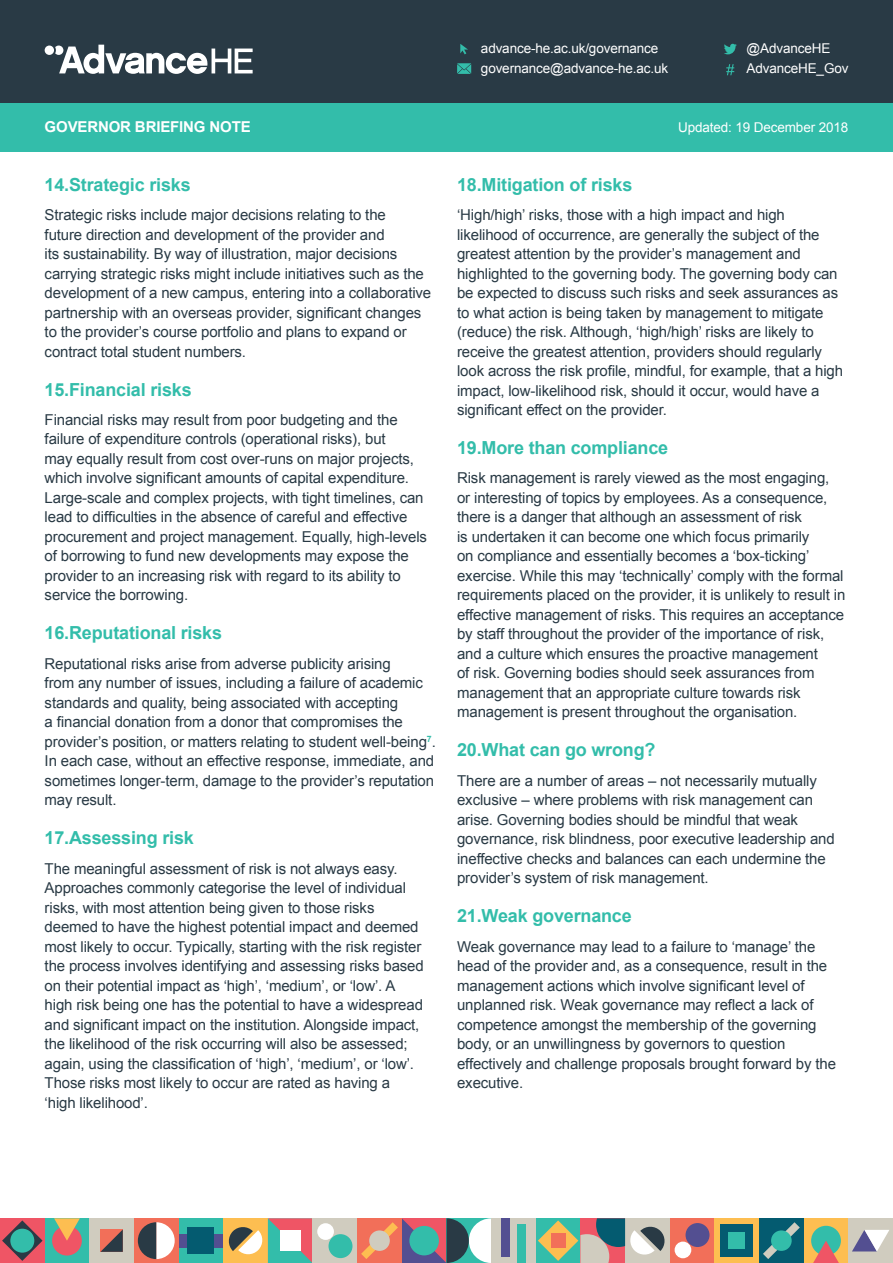
<style>
.page{position:relative;width:893px;height:1263px;background:#fff}
.page>*{position:absolute;margin:0;border:0;box-sizing:border-box;transform-origin:0 0}
.t1{font:700 18px "Arial";letter-spacing:-.01em;color:#33bdaa}
.t2{font:15px/19.5px "Arial";letter-spacing:-.01em;color:#293a45}
.t3{font:700 15px "Arial";letter-spacing:-.01em;color:#fff}
.t4{font:13.5px/19.5px "Arial";letter-spacing:-.01em;color:#fff}
</style>
<div class="page">
<div style="left:0;top:0;width:893px;height:113px;background:#293a45"></div>
<div style="left:0;top:103px;width:893px;height:49px;background:#33bdaa"></div>
<div style="left:804px;top:1218px;width:44px;height:45px;background:#fdbe51"></div>
<div style="left:811px;top:1226px;width:30px;height:29px;background:#33bdaa;border-radius:50%"></div>
<svg style="left:813px;top:1241px;width:26px;height:22px"></svg>
<div style="left:45px;top:1218px;width:44px;height:45px;background:#33bdaa"></div>
<div style="left:52px;top:1226px;width:30px;height:29px;background:#ef5565;border-radius:50%"></div>
<svg style="left:54px;top:1218px;width:26px;height:23px"></svg>
<div style="left:848px;top:1218px;width:45px;height:45px;background:#d0ccbf"></div>
<svg style="left:852px;top:1230px;width:37px;height:21px"></svg>
<div style="left:536px;top:1218px;width:44px;height:45px;background:#33bdaa"></div>
<div style="left:89px;top:1218px;width:45px;height:45px;background:#d0ccbf"></div>
<svg style="left:100px;top:1229px;width:23px;height:23px"></svg>
<div style="left:759px;top:1218px;width:45px;height:45px;background:#045b70"></div>
<svg style="left:763px;top:1222px;width:37px;height:37px"></svg>
<div style="left:771px;top:1230px;width:21px;height:21px;background:#33bdaa;border-radius:50%"></div>
<div style="left:223px;top:1218px;width:45px;height:45px;background:#fdbe51"></div>
<div style="left:670px;top:1218px;width:44px;height:45px;background:#f26f59"></div>
<div style="left:685px;top:1223px;width:24px;height:24px;background:#534f91;border-radius:50%"></div>
<div style="left:675px;top:1241px;width:16px;height:17px;background:#fff;border-radius:50%"></div>
<svg style="left:228px;top:1218px;width:85px;height:45px"></svg>
<div style="left:280px;top:1230px;width:20px;height:21px;background:#fff"></div>
<div style="left:313px;top:1218px;width:44px;height:45px;background:#d0ccbf"></div>
<div style="left:328px;top:1234px;width:24px;height:24px;background:#33bdaa;border-radius:50%"></div>
<div style="left:317px;top:1223px;width:17px;height:17px;background:#fff;border-radius:50%"></div>
<div style="left:625px;top:1218px;width:45px;height:45px;background:#d0ccbf"></div>
<div style="left:714px;top:1218px;width:45px;height:45px;background:#fdbe51"></div>
<div style="left:721px;top:1224px;width:32px;height:33px;background:#045b70"></div>
<div style="left:729px;top:1232px;width:16px;height:17px;background:#33bdaa"></div>
<div style="left:357px;top:1218px;width:45px;height:45px;background:#f26f59"></div>
<svg style="left:361px;top:1218px;width:130px;height:45px"></svg>
<div style="left:369px;top:1230px;width:21px;height:21px;background:#d0ccbf;border-radius:50%"></div>
<div style="left:491px;top:1218px;width:45px;height:45px;background:#d0ccbf"></div>
<div style="left:501px;top:1218px;width:8px;height:39px;background:#534f91"></div>
<div style="left:517px;top:1224px;width:9px;height:39px;background:#33bdaa"></div>
<svg style="left:538px;top:1218px;width:127px;height:45px"></svg>
<div style="left:0;top:1218px;width:45px;height:45px;background:#ef5565"></div>
<svg style="left:2px;top:1220px;width:41px;height:41px"></svg>
<div style="left:10px;top:1229px;width:24px;height:23px;background:#33bdaa;border-radius:50%"></div>
<div style="left:179px;top:1218px;width:44px;height:45px;background:#33bdaa"></div>
<div style="left:179px;top:1234px;width:44px;height:13px;background:#534f91"></div>
<div style="left:188px;top:1227px;width:26px;height:27px;background:#045b70"></div>
<div style="left:134px;top:1218px;width:45px;height:45px;background:#f26f59"></div>
<svg style="left:138px;top:1222px;width:37px;height:37px"></svg>
<svg style="left:55px;top:45px;width:198px;height:29px"></svg>
<div style="left:45px;top:46px;width:9px;height:9px;background:#fff;border-radius:50%"></div>
<svg style="left:460px;top:44px;width:8px;height:10px"></svg>
<svg style="left:457px;top:63px;width:14px;height:11px"></svg>
<svg style="left:726px;top:64px;width:8px;height:11px"></svg>
<svg style="left:724px;top:44px;width:13px;height:10px"></svg>
<p class="t4" style="left:481px;top:39px;width:189px">advance-he.ac.uk/governance governance@advance-he.ac.uk</p>
<p class="t4" style="left:747px;top:39px;width:85px">@AdvanceHE</p>
<p class="t4" style="left:747px;top:58px;width:103px">AdvanceHE_Gov</p>
<p class="t3" style="left:45px;top:117px;width:208px">GOVERNOR BRIEFING NOTE</p>
<p class="t4" style="left:678px;top:118px;width:172px">Updated: 19 December 2018</p>
<p class="t1" style="left:45px;top:173px;width:148px">14.Strategic risks</p>
<p class="t2" style="left:45px;top:205px;width:388px">Strategic risks include major decisions relating to the<br>future direction and development of the provider and<br>its sustainability. By way of illustration, major decisions carrying strategic risks might include initiatives such as the development of a new campus, entering into a collaborative partnership with an overseas provider, significant changes to the provider’s course portfolio and plans to expand or contract total student numbers.</p>
<p class="t1" style="left:45px;top:377px;width:149px">15.Financial risks</p>
<p class="t2" style="left:45px;top:410px;width:384px">Financial risks may result from poor budgeting and the failure of expenditure controls (operational risks), but<br>may equally result from cost over-runs on major projects, which involve significant amounts of capital expenditure.<br>Large-scale and complex projects, with tight timelines, can lead to difficulties in the absence of careful and effective procurement and project management. Equally, high-levels of borrowing to fund new developments may expose the provider to an increasing risk with regard to its ability to service the borrowing.</p>
<p class="t1" style="left:45px;top:621px;width:179px">16.Reputational risks</p>
<p class="t2" style="left:45px;top:654px;width:393px">Reputational risks arise from adverse publicity arising<br>from any number of issues, including a failure of academic standards and quality, being associated with accepting<br>a financial donation from a donor that compromises the provider’s position, or matters relating to student well-being<sup>7</sup>.<br>In each case, without an effective response, immediate, and sometimes longer-term, damage to the provider’s reputation may result.</p>
<p class="t1" style="left:45px;top:826px;width:151px">17.Assessing risk</p>
<p class="t2" style="left:45px;top:859px;width:363px">The meaningful assessment of risk is not always easy.<br>Approaches commonly categorise the level of individual risks, with most attention being given to those risks</p>
<p class="t2" style="left:45px;top:917px;width:381px">deemed to have the highest potential impact and deemed most likely to occur. Typically, starting with the risk register the process involves identifying and assessing risks based on their potential impact as ‘high’, ‘medium’, or ‘low’. A</p>
<p class="t2" style="left:45px;top:995px;width:380px">high risk being one has the potential to have a widespread and significant impact on the institution. Alongside impact, the likelihood of the risk occurring will also be assessed; again, using the classification of ‘high’, ‘medium’, or ‘low’.<br>Those risks most likely to occur are rated as having a</p>
<p class="t2" style="left:45px;top:1093px;width:105px">‘high likelihood’.</p>
<p class="t1" style="left:457px;top:173px;width:177px">18.Mitigation of risks</p>
<p class="t2" style="left:457px;top:205px;width:388px">‘High/high’ risks, those with a high impact and high likelihood of occurrence, are generally the subject of the greatest attention by the provider’s management and highlighted to the governing body. The governing body can be expected to discuss such risks and seek assurances as to what action is being taken by management to mitigate (reduce) the risk. Although, ‘high/high’ risks are likely to receive the greatest attention, providers should regularly look across the risk profile, mindful, for example, that a high impact, low-likelihood risk, should it occur, would have a significant effect on the provider.</p>
<p class="t1" style="left:457px;top:436px;width:213px">19.More than compliance</p>
<p class="t2" style="left:457px;top:469px;width:390px">Risk management is rarely viewed as the most engaging, or interesting of topics by employees. As a consequence, there is a danger that although an assessment of risk<br>is undertaken it can become one which focus primarily<br>on compliance and essentially becomes a ‘box-ticking’ exercise. While this may ‘technically’ comply with the formal requirements placed on the provider, it is unlikely to result in effective management of risks. This requires an acceptance by staff throughout the provider of the importance of risk, and a culture which ensures the proactive management<br>of risk. Governing bodies should seek assurances from management that an appropriate culture towards risk management is present throughout the organisation.</p>
<p class="t1" style="left:457px;top:738px;width:200px">20.What can go wrong?</p>
<p class="t2" style="left:457px;top:771px;width:379px">There are a number of areas – not necessarily mutually exclusive – where problems with risk management can arise. Governing bodies should be mindful that weak governance, risk blindness, poor executive leadership and ineffective checks and balances can each undermine the provider’s system of risk management.</p>
<p class="t1" style="left:457px;top:904px;width:176px">21.Weak governance</p>
<p class="t2" style="left:457px;top:937px;width:380px">Weak governance may lead to a failure to ‘manage’ the head of the provider and, as a consequence, result in the management actions which involve significant level of unplanned risk. Weak governance may reflect a lack of competence amongst the membership of the governing body, or an unwillingness by governors to question effectively and challenge proposals brought forward by the executive.</p>
</div>
